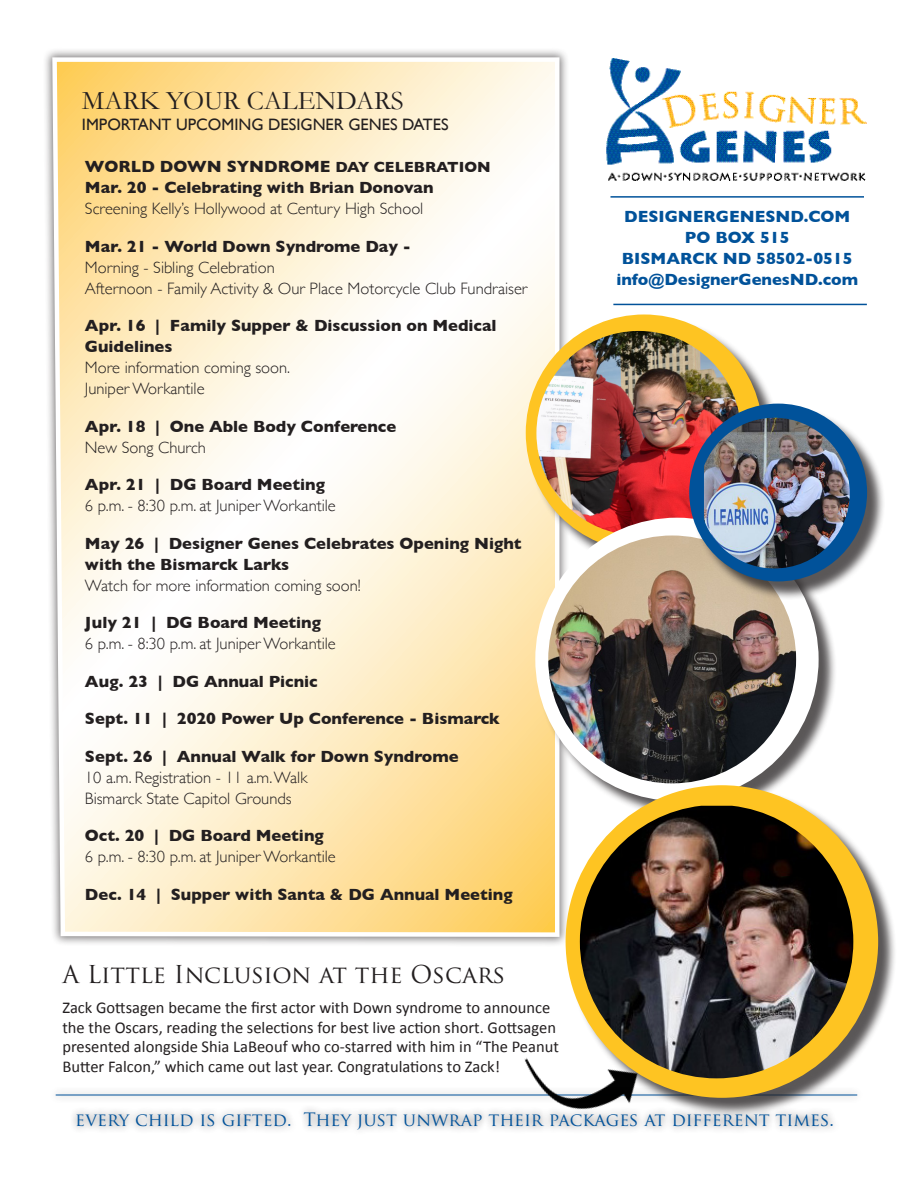
<style>
.page{position:relative;width:918px;height:1188px;background:#fff}
.page>*{position:absolute;margin:0;border:0;box-sizing:border-box;transform-origin:0 0}
.Body_Copy{font:27px "Garamond";color:#231f20}
.Body_Copy-2{font:24px "Trajan Pro";color:#231f20}
.t1{font:18px "Trajan Pro";color:#01529a}
.Body_Copy-3{font:700 16.5px/21px "Gill Sans";color:#231f20}
.Body_Copy-4{font:300 16.5px "Gill Sans";color:#231f20}
.Body_Copy-5{font:16.5px/19.5px "Calibri";color:#231f20}
.Body_Copy-6{font:700 16.5px "Gill Sans";color:#01529a}
.Body_Copy-7{font:16.5px "Gill Sans";color:#231f20}
.s1{font-size:15px}
</style>
<div class="page">
<div style="left:42px;top:47px;width:528px;height:900px;background:#231f20;opacity:.6"></div>
<svg style="left:50px;top:55px;width:512px;height:884px"></svg>
<div style="left:528px;top:317px;width:253px;height:253px;background:#231f20;opacity:.75"></div>
<div style="left:526px;top:314px;width:237px;height:237px;background:#fec422;border-radius:50%"></div>
<img style="left:536px;top:331px;width:205px;height:204px;border-radius:102px">
<div style="left:538px;top:520px;width:299px;height:300px;background:#231f20;opacity:.75"></div>
<div style="left:535px;top:518px;width:284px;height:283px;background:#fff;border-radius:50%"></div>
<img style="left:548px;top:536px;width:248px;height:247px;border-radius:124px">
<img style="left:606px;top:58px;width:260px;height:122px">
<hr style="left:610px;top:196px;width:254px;height:2px;background:#01529a">
<hr style="left:613px;top:304px;width:254px;height:1px;background:#01529a">
<div style="left:70px;top:1104px;width:770px;height:33px;background:#231f20;opacity:.75"></div>
<div style="left:49px;top:1086px;width:815px;height:18px;background:#231f20;opacity:.75"></div>
<hr style="left:56px;top:1095px;width:801px;height:1px;background:#01529a">
<div style="left:692px;top:406px;width:194px;height:194px;background:#231f20;opacity:.75"></div>
<div style="left:689px;top:404px;width:178px;height:177px;background:#01529a;border-radius:50%"></div>
<img style="left:704px;top:418px;width:146px;height:150px">
<div style="left:568px;top:787px;width:329px;height:329px;background:#231f20;opacity:.75"></div>
<div style="left:566px;top:785px;width:312px;height:313px;background:#fec422;border-radius:50%"></div>
<img style="left:580px;top:806px;width:273px;height:272px">
<img style="left:524px;top:1016px;width:126px;height:121px">
<p class="Body_Copy" style="left:82px;top:85px;width:323px">MARK YOUR CALENDARS</p>
<p class="Body_Copy-7" style="left:82px;top:115px;width:368px">IMPORTANT UPCOMING DESIGNER GENES DATES</p>
<p class="Body_Copy-3" style="left:85px;top:156px;width:407px">WORLD DOWN SYNDROME <span class="s1">DAY CELEBRATION</span></p>
<p class="Body_Copy-3" style="left:85px;top:177px;width:350px">Mar. 20 - Celebrating with Brian Donovan</p>
<p class="Body_Copy-4" style="left:85px;top:196px;width:340px">Screening Kelly’s Hollywood at Century High School</p>
<p class="Body_Copy-3" style="left:85px;top:235px;width:328px">Mar. 21 - World Down Syndrome Day -</p>
<p class="Body_Copy-4" style="left:85px;top:254px;width:191px">Morning - Sibling Celebration</p>
<p class="Body_Copy-4" style="left:85px;top:275px;width:444px">Afternoon - Family Activity &amp; Our Place Motorcycle Club Fundraiser</p>
<p class="Body_Copy-3" style="left:85px;top:315px;width:413px">Apr. 16 | Family Supper &amp; Discussion on Medical<br>Guidelines</p>
<p class="Body_Copy-4" style="left:85px;top:355px;width:207px">More information coming soon.</p>
<p class="Body_Copy-4" style="left:85px;top:376px;width:121px">Juniper Workantile</p>
<p class="Body_Copy-3" style="left:85px;top:415px;width:313px">Apr. 18 | One Able Body Conference</p>
<p class="Body_Copy-4" style="left:85px;top:434px;width:123px">New Song Church</p>
<p class="Body_Copy-3" style="left:85px;top:474px;width:242px">Apr. 21 | DG Board Meeting</p>
<p class="Body_Copy-4" style="left:85px;top:493px;width:252px">6 p.m. - 8:30 p.m. at Juniper Workantile</p>
<p class="Body_Copy-3" style="left:85px;top:532px;width:438px">May 26 | Designer Genes Celebrates Opening Night with the Bismarck Larks</p>
<p class="Body_Copy-4" style="left:85px;top:572px;width:277px">Watch for more information coming soon!</p>
<p class="Body_Copy-3" style="left:85px;top:612px;width:238px">July 21 | DG Board Meeting</p>
<p class="Body_Copy-4" style="left:85px;top:631px;width:252px">6 p.m. - 8:30 p.m. at Juniper Workantile</p>
<p class="Body_Copy-3" style="left:85px;top:670px;width:234px">Aug. 23 | DG Annual Picnic</p>
<p class="Body_Copy-3" style="left:85px;top:708px;width:416px">Sept. 11 | 2020 Power Up Conference - Bismarck</p>
<p class="Body_Copy-3" style="left:85px;top:745px;width:375px">Sept. 26 | Annual Walk for Down Syndrome</p>
<p class="Body_Copy-4" style="left:85px;top:764px;width:224px">10 a.m. Registration - 11 a.m. Walk</p>
<p class="Body_Copy-4" style="left:85px;top:785px;width:208px">Bismarck State Capitol Grounds</p>
<p class="Body_Copy-3" style="left:85px;top:825px;width:240px">Oct. 20 | DG Board Meeting</p>
<p class="Body_Copy-4" style="left:85px;top:844px;width:252px">6 p.m. - 8:30 p.m. at Juniper Workantile</p>
<p class="Body_Copy-3" style="left:85px;top:883px;width:429px">Dec. 14 | Supper with Santa &amp; DG Annual Meeting</p>
<p class="Body_Copy-2" style="left:62px;top:959px;width:445px">A Little Inclusion at the Oscars</p>
<p class="Body_Copy-5" style="left:62px;top:998px;width:498px">Zack Gottsagen became the first actor with Down syndrome to announce the the Oscars, reading the selections for best live action short. Gottsagen presented alongside Shia LaBeouf who co-starred with him in “The Peanut Butter Falcon,” which came out last year. Congratulations to Zack!</p>
<p class="Body_Copy-6" style="left:624px;top:204px;width:227px">DESIGNERGENESND.COM</p>
<p class="Body_Copy-6" style="left:685px;top:225px;width:106px">PO BOX 515</p>
<p class="Body_Copy-6" style="left:622px;top:246px;width:232px">BISMARCK ND 58502-0515</p>
<p class="Body_Copy-6" style="left:616px;top:267px;width:243px">info@DesignerGenesND.com</p>
<p class="t1" style="left:75px;top:1108px;width:760px">every child is gifted. They just unwrap their packages at different times.</p>
</div>
